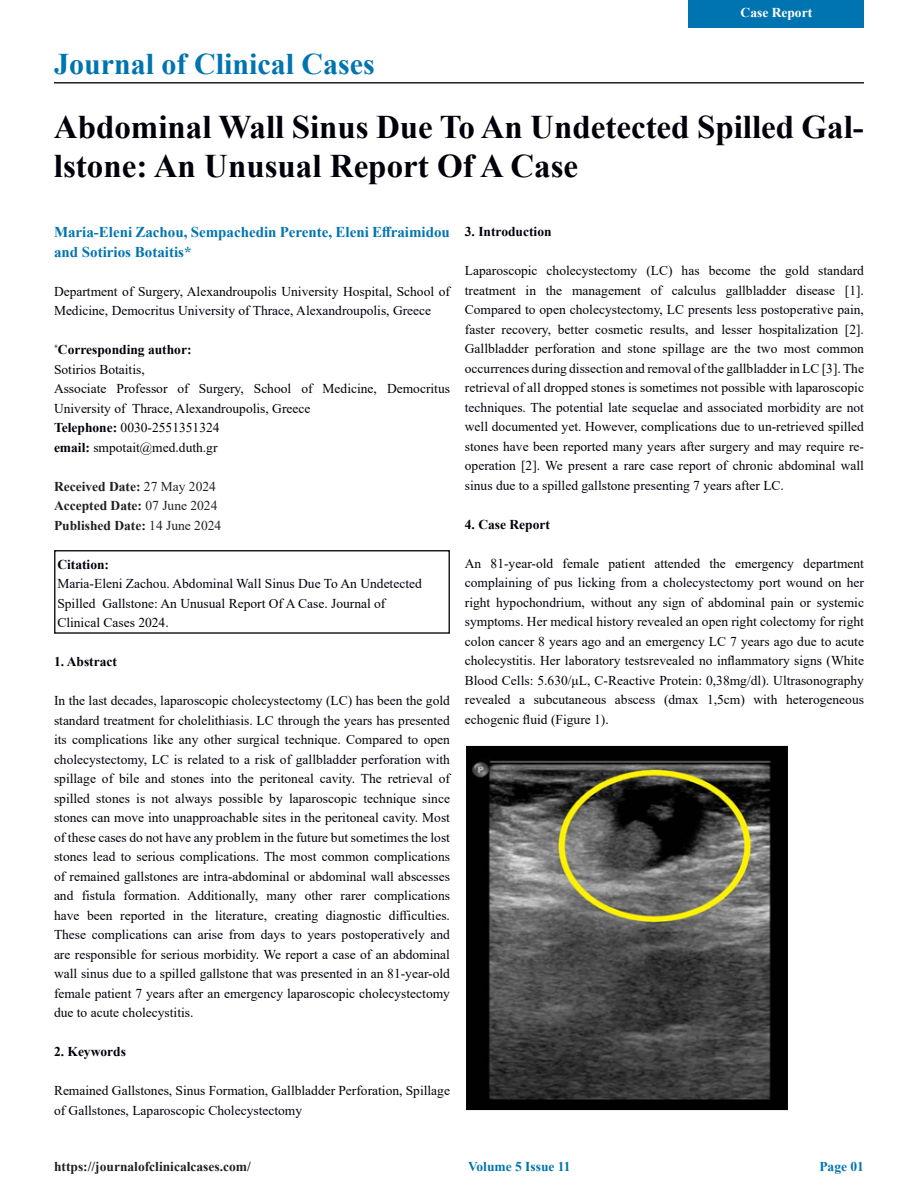
<style>
.page{position:relative;width:918px;height:1188px;background:#fff}
.page>*{position:absolute;margin:0;border:0;box-sizing:border-box;transform-origin:0 0}
.t1{font:700 33px/39px "Times New Roman";color:#00000a}
.t2{font:700 30px "Times New Roman";color:#0074b0}
.t3{font:700 15px/19.5px "Times New Roman";color:#0074b0}
.t4{font:13.5px/19.5px "Times New Roman";color:#00000a}
.t5{font:700 13.5px "Times New Roman";color:#231f20}
.t6{font:700 13.5px "Times New Roman";color:#00000a}
.t7{font:700 13.5px "Times New Roman";color:#0074b0}
.t8{font:700 13.5px "Times New Roman";color:#fff}
.s1{font-weight:700}
.s2{font-weight:400}
</style>
<div class="page">
<div style="left:689px;top:0;width:175px;height:27px;background:#0074b0"></div>
<hr style="left:54px;top:82px;width:810px;height:2px;background:#231f20">
<img style="left:466px;top:746px;width:322px;height:364px">
<div style="left:54px;top:550px;width:396px;height:84px;border:2px solid #231f20"></div>
<p class="t2" style="left:54px;top:43px;width:322px">Journal of Clinical Cases</p>
<p class="t8" style="left:741px;top:2px;width:73px">Case Report</p>
<p class="t1" style="left:54px;top:106px;width:811px">Abdominal Wall Sinus Due To An Undetected Spilled Gal&shy;lstone: An Unusual Report Of A Case</p>
<p class="t3" style="left:54px;top:222px;width:398px">Maria-Eleni Zachou, Sempachedin Perente, Eleni Effraimidou and Sotirios Botaitis*</p>
<p class="t4" style="left:54px;top:281px;width:398px">Department of Surgery, Alexandroupolis University Hospital, School of<br>Medicine, Democritus University of Thrace, Alexandroupolis, Greece</p>
<p class="t6" style="left:54px;top:340px;width:139px"><sup>*</sup>Corresponding author:</p>
<p class="t4" style="left:54px;top:359px;width:92px">Sotirios Botaitis,</p>
<p class="t4" style="left:54px;top:378px;width:398px">Associate Professor of Surgery, School of Medicine, Democritus<br>University of Thrace, Alexandroupolis, Greece</p>
<p class="t4" style="left:54px;top:417px;width:167px"><span class="s1">Telephone:</span> 0030-2551351324</p>
<p class="t4" style="left:54px;top:437px;width:165px"><span class="s1">email:</span> smpotait@med.duth.gr</p>
<p class="t5" style="left:54px;top:476px;width:163px">Received Date: <span class="s2">27 May 2024</span></p>
<p class="t5" style="left:54px;top:496px;width:165px">Accepted Date: <span class="s2">07 June 2024</span></p>
<p class="t5" style="left:54px;top:515px;width:169px">Published Date: <span class="s2">14 June 2024</span></p>
<p class="t6" style="left:57px;top:554px;width:53px">Citation:</p>
<p class="t4" style="left:57px;top:573px;width:366px">Maria-Eleni Zachou. Abdominal Wall Sinus Due To An Undetected</p>
<p class="t4" style="left:57px;top:593px;width:330px">Spilled Gallstone: An Unusual Report Of A Case. Journal of</p>
<p class="t4" style="left:57px;top:612px;width:113px">Clinical Cases 2024.</p>
<p class="t6" style="left:54px;top:652px;width:64px">1. Abstract</p>
<p class="t4" style="left:54px;top:690px;width:398px;text-align:justify">In the last decades, laparoscopic cholecystectomy (LC) has been the gold standard treatment for cholelithiasis. LC through the years has presented its complications like any other surgical technique. Compared to open cholecystectomy, LC is related to a risk of gallbladder perforation with spillage of bile and stones into the peritoneal cavity. The retrieval of spilled stones is not always possible by laparoscopic technique since stones can move into unapproachable sites in the peritoneal cavity. Most of these cases do not have any problem in the future but sometimes the lost stones lead to serious complications. The most common complications of remained gallstones are intra-abdominal or abdominal wall abscesses and fistula formation. Additionally, many other rarer complications have been reported in the literature, creating diagnostic difficulties.<br>These complications can arise from days to years postoperatively and are responsible for serious morbidity. We report a case of an abdominal wall sinus due to a spilled gallstone that was presented in an 81-year-old female patient 7 years after an emergency laparoscopic cholecystectomy due to acute cholecystitis.</p>
<p class="t6" style="left:54px;top:1042px;width:73px">2. Keywords</p>
<p class="t4" style="left:54px;top:1080px;width:398px">Remained Gallstones, Sinus Formation, Gallbladder Perforation, Spillage of Gallstones, Laparoscopic Cholecystectomy</p>
<p class="t6" style="left:465px;top:222px;width:88px">3. Introduction</p>
<p class="t4" style="left:465px;top:261px;width:401px;text-align:justify">Laparoscopic cholecystectomy (LC) has become the gold standard treatment in the management of calculus gallbladder disease [1].<br>Compared to open cholecystectomy, LC presents less postoperative pain, faster recovery, better cosmetic results, and lesser hospitalization [2].<br>Gallbladder perforation and stone spillage are the two most common occurrences during dissection and removal of the gallbladder in LC [3]. The retrieval of all dropped stones is sometimes not possible with laparoscopic techniques. The potential late sequelae and associated morbidity are not well documented yet. However, complications due to un-retrieved spilled stones have been reported many years after surgery and may require re&shy;operation [2]. We present a rare case report of chronic abdominal wall sinus due to a spilled gallstone presenting 7 years after LC.</p>
<p class="t6" style="left:465px;top:515px;width:87px">4. Case Report</p>
<p class="t4" style="left:465px;top:553px;width:401px;text-align:justify">An 81-year-old female patient attended the emergency department complaining of pus licking from a cholecystectomy port wound on her right hypochondrium, without any sign of abdominal pain or systemic symptoms. Her medical history revealed an open right colectomy for right colon cancer 8 years ago and an emergency LC 7 years ago due to acute cholecystitis. Her laboratory testsrevealed no inflammatory signs (White Blood Cells: 5.630/μL, C-Reactive Protein: 0,38mg/dl). Ultrasonography revealed a subcutaneous abscess (dmax 1,5cm) with heterogeneous echogenic fluid (Figure 1).</p>
<p class="t5" style="left:54px;top:1157px;width:198px">https://journalofclinicalcases.com/</p>
<p class="t7" style="left:468px;top:1157px;width:104px">Volume 5 Issue 11</p>
<p class="t7" style="left:819px;top:1157px;width:46px">Page 01</p>
</div>
